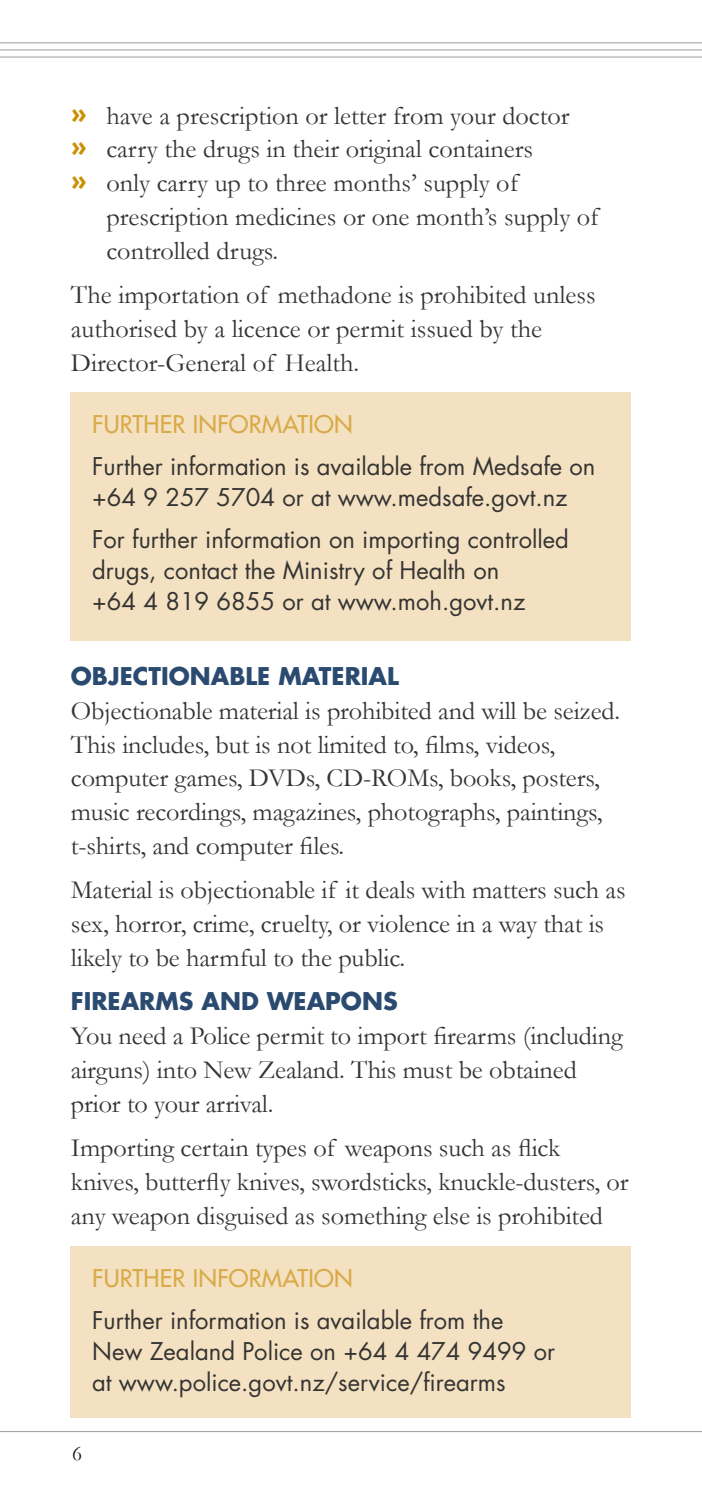
<style>
.page{position:relative;width:702px;height:1489px;background:#fff}
.page>*{position:absolute;margin:0;border:0;box-sizing:border-box;transform-origin:0 0}
.t1{font:26.25px/33.8px "Garamond";letter-spacing:-.005em;color:#343432}
.t2{font:23.75px/31.2px "Futura";color:#343432}
.t3{font:700 23.75px "Futura";color:#2a4a70}
.t4{font:23.75px "Futura";letter-spacing:.01em;color:#d9aa48}
.t5{font:21.25px "Garamond";color:#1d1d1b}
.s1{font-family:"Futura";font-weight:700;color:#ca9000}
</style>
<div class="page">
<hr style="left:0;top:42px;width:702px;height:1px;background:#9d9d9c">
<hr style="left:0;top:49px;width:702px;height:1px;background:#9d9d9c">
<hr style="left:0;top:57px;width:702px;height:1px;background:#9d9d9c">
<hr style="left:0;top:1430px;width:702px;height:1px;background:#9d9d9c">
<div style="left:71px;top:392px;width:560px;height:248px;background:#f4e1c2"></div>
<div style="left:71px;top:1246px;width:560px;height:171px;background:#f4e1c2"></div>
<p class="t1" style="left:71px;top:98px;width:500px"><span class="s1">»</span> have a prescription or letter from your doctor <span class="s1">»</span> carry the drugs in their original containers<br><span class="s1">»</span> only carry up to three months’ supply of</p>
<p class="t1" style="left:106px;top:199px;width:494px">prescription medicines or one month’s supply of controlled drugs.</p>
<p class="t1" style="left:71px;top:277px;width:526px">The importation of methadone is prohibited unless authorised by a licence or permit issued by the<br>Director-General of Health.</p>
<p class="t4" style="left:92px;top:408px;width:262px">FURTHER INFORMATION</p>
<p class="t2" style="left:92px;top:450px;width:504px">Further information is available from Medsafe on +64 9 257 5704 or at www.medsafe.govt.nz</p>
<p class="t2" style="left:92px;top:523px;width:478px">For further information on importing controlled drugs, contact the Ministry of Health on<br>+64 4 819 6855 or at www.moh.govt.nz</p>
<p class="t3" style="left:71px;top:659px;width:329px">OBJECTIONABLE MATERIAL</p>
<p class="t1" style="left:71px;top:693px;width:550px">Objectionable material is prohibited and will be seized.<br>This includes, but is not limited to, films, videos, computer games, DVDs, CD-ROMs, books, posters, music recordings, magazines, photographs, paintings, t-shirts, and computer files.</p>
<p class="t1" style="left:71px;top:872px;width:556px">Material is objectionable if it deals with matters such as sex, horror, crime, cruelty, or violence in a way that is likely to be harmful to the public.</p>
<p class="t3" style="left:71px;top:984px;width:328px">FIREARMS AND WEAPONS</p>
<p class="t1" style="left:71px;top:1018px;width:553px">You need a Police permit to import firearms (including airguns) into New Zealand. This must be obtained prior to your arrival.</p>
<p class="t1" style="left:71px;top:1130px;width:559px">Importing certain types of weapons such as flick knives, butterfly knives, swordsticks, knuckle-dusters, or any weapon disguised as something else is prohibited</p>
<p class="t4" style="left:92px;top:1262px;width:262px">FURTHER INFORMATION</p>
<p class="t2" style="left:92px;top:1303px;width:464px">Further information is available from the<br>New Zealand Police on +64 4 474 9499 or at www.police.govt.nz/service/firearms</p>
<p class="t5" style="left:72px;top:1440px;width:11px">6</p>
</div>
